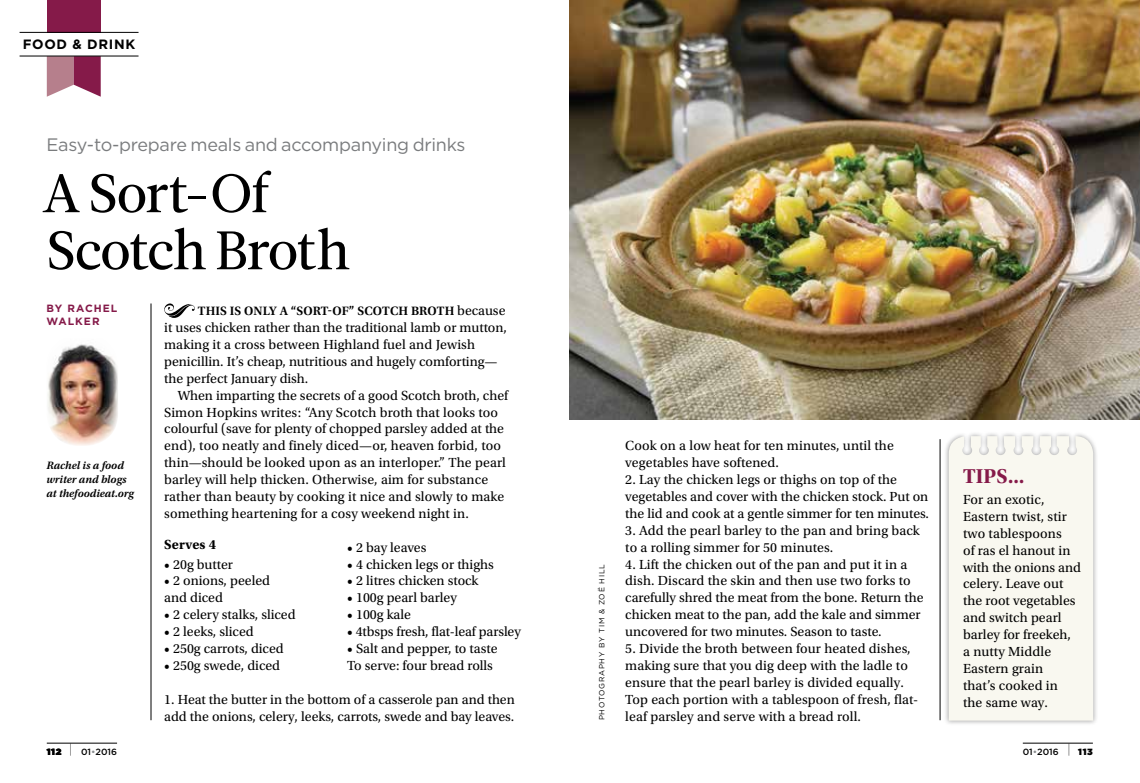
<style>
.page{position:relative;width:1140px;height:783px;background:#fff}
.page>*{position:absolute;margin:0;border:0;box-sizing:border-box;transform-origin:0 0}
.t1{font:54px/57px "Leitura News Roman 2";letter-spacing:-.03em;color:#000}
.t2{font:21px "Utopia Std Bold Subh";color:#851a49}
.t3{font:18px "Gotham";letter-spacing:-.015em;color:#7a7c7e}
.t4{font:13.8px/16.8px "Utopia Std";color:#000}
.t5{font:700 13.8px "Utopia Std";letter-spacing:.015em;color:#000}
.t6{font:700 13.5px "Gotham";letter-spacing:.05em;color:#000}
.t7{font:13.2px "Gotham";color:#000;scale:.44 1}
.t8{font:600 12.75px "Utopia Std";letter-spacing:.01em;color:#000}
.t9{font:italic 600 11.25px/14.2px "Utopia Std";color:#000}
.t10{font:700 10.5px/13.5px "Gotham";letter-spacing:.1em;color:#851a49}
.t11{font:500 9px "Gotham";letter-spacing:-.005em;color:#000}
.t12{font:900 9px "Gotham";color:#000}
.t13{font:7.5px "Gotham";letter-spacing:.1em;color:#000}
.s1{font-weight:400;font-size:13.8px}
.s2{color:#8b8e91}
.s3{font-weight:900}
</style>
<div class="page">
<div style="left:47px;top:0;width:54px;height:33px;background:#851a49"></div>
<svg style="left:47px;top:57px;width:54px;height:40px;background:#ad6982"></svg>
<hr style="left:20px;top:32px;width:118px;height:1px;background:#000">
<hr style="left:20px;top:56px;width:118px;height:1px;background:#000">
<hr style="left:47px;top:742px;width:70px;height:1px;background:#000">
<hr style="left:151px;top:303px;width:1px;height:417px;background:#000">
<img style="left:48px;top:344px;width:70px;height:102px">
<svg style="left:164px;top:303px;width:31px;height:15px"></svg>
<hr style="left:1022px;top:742px;width:70px;height:1px;background:#000">
<img style="left:570px;top:0;width:570px;height:419px">
<hr style="left:939px;top:439px;width:1px;height:281px;background:#000">
<div style="left:943px;top:431px;width:155px;height:294px;background:#000;opacity:.35"></div>
<div style="left:948px;top:436px;width:145px;height:284px;background:#f9f8f0"></div>
<p class="t6" style="left:23px;top:36px;width:114px">FOOD &amp; DRINK</p>
<h3 class="t3" style="left:46px;top:133px;width:420px">Easy-to-prepare meals and accompanying drinks</h3>
<h1 class="t1" style="left:42px;top:166px;width:309px">A Sort-Of<br>Scotch Broth</h1>
<p class="t10" style="left:46px;top:301px;width:73px">BY RACHEL<br>WALKER</p>
<p class="t8" style="left:198px;top:304px;width:309px">THIS IS ONLY A “SORT-OF” SCOTCH BROTH <span class="s1">because</span></p>
<p class="t4" style="left:164px;top:319px;width:344px">it uses chicken rather than the traditional lamb or mutton, making it a cross between Highland fuel and Jewish penicillin. It’s cheap, nutritious and hugely comforting— the perfect January dish.</p>
<p class="t4" style="left:164px;top:387px;width:345px;text-indent:14px">When imparting the secrets of a good Scotch broth, chef Simon Hopkins writes: “Any Scotch broth that looks too colourful (save for plenty of chopped parsley added at the end), too neatly and finely diced—or, heaven forbid, too thin—should be looked upon as an interloper.” The pearl barley will help thicken. Otherwise, aim for substance rather than beauty by cooking it nice and slowly to make something heartening for a cosy weekend night in.</p>
<p class="t9" style="left:46px;top:458px;width:89px">Rachel is a food writer and blogs at thefoodieat.org</p>
<p class="t5" style="left:164px;top:536px;width:53px">Serves 4</p>
<p class="t4" style="left:164px;top:555px;width:70px">• 20g butter</p>
<p class="t4" style="left:164px;top:572px;width:107px">• 2 onions, peeled and diced</p>
<p class="t4" style="left:164px;top:606px;width:133px">• 2 celery stalks, sliced</p>
<p class="t4" style="left:164px;top:623px;width:91px">• 2 leeks, sliced</p>
<p class="t4" style="left:164px;top:640px;width:121px">• 250g carrots, diced</p>
<p class="t4" style="left:164px;top:657px;width:117px">• 250g swede, diced</p>
<p class="t4" style="left:347px;top:539px;width:81px">• 2 bay leaves</p>
<p class="t4" style="left:347px;top:555px;width:148px">• 4 chicken legs or thighs</p>
<p class="t4" style="left:347px;top:572px;width:133px">• 2 litres chicken stock</p>
<p class="t4" style="left:347px;top:589px;width:111px">• 100g pearl barley</p>
<p class="t4" style="left:347px;top:606px;width:65px">• 100g kale</p>
<p class="t4" style="left:347px;top:623px;width:175px">• 4tbsps fresh, flat-leaf parsley</p>
<p class="t4" style="left:347px;top:640px;width:152px">• Salt and pepper, to taste<br>To serve: four bread rolls</p>
<p class="t7" style="left:70px;top:740px;width:5px">|</p>
<p class="t12" style="left:47px;top:746px;width:16px">112</p>
<p class="t11" style="left:81px;top:746px;width:37px">01<span class="s2">•</span>2016</p>
<p class="t4" style="left:164px;top:690px;width:352px">1. Heat the butter in the bottom of a casserole pan and then add the onions, celery, leeks, carrots, swede and bay leaves.</p>
<p class="t13" style="left:597px;top:720px;width:157px;rotate:-90deg">PhotographY by Tim &amp; Zoë H ill</p>
<p class="t4" style="left:625px;top:437px;width:270px">Cook on a low heat for ten minutes, until the vegetables have softened.</p>
<p class="t4" style="left:625px;top:471px;width:305px">2. Lay the chicken legs or thighs on top of the vegetables and cover with the chicken stock. Put on the lid and cook at a gentle simmer for ten minutes.</p>
<p class="t4" style="left:625px;top:522px;width:296px">3. Add the pearl barley to the pan and bring back to a rolling simmer for 50 minutes.</p>
<p class="t4" style="left:625px;top:555px;width:300px">4. Lift the chicken out of the pan and put it in a dish. Discard the skin and then use two forks to carefully shred the meat from the bone. Return the chicken meat to the pan, add the kale and simmer uncovered for two minutes. Season to taste.</p>
<p class="t4" style="left:625px;top:640px;width:294px">5. Divide the broth between four heated dishes, making sure that you dig deep with the ladle to ensure that the pearl barley is divided equally.<br>Top each portion with a tablespoon of fresh, flat&shy;leaf parsley and serve with a bread roll.</p>
<h2 class="t2" style="left:963px;top:464px;width:63px">TIPS…</h2>
<p class="t4" style="left:963px;top:491px;width:119px">For an exotic,<br>Eastern twist, stir two tablespoons<br>of ras el hanout in with the onions and celery. Leave out the root vegetables and switch pearl barley for freekeh, a nutty Middle<br>Eastern grain<br>that’s cooked in<br>the same way.</p>
<p class="t11" style="left:1022px;top:746px;width:72px">01<span class="s2">•</span>2016 <sup>|</sup> <span class="s3">113</span><sup>|</sup></p>
</div>
